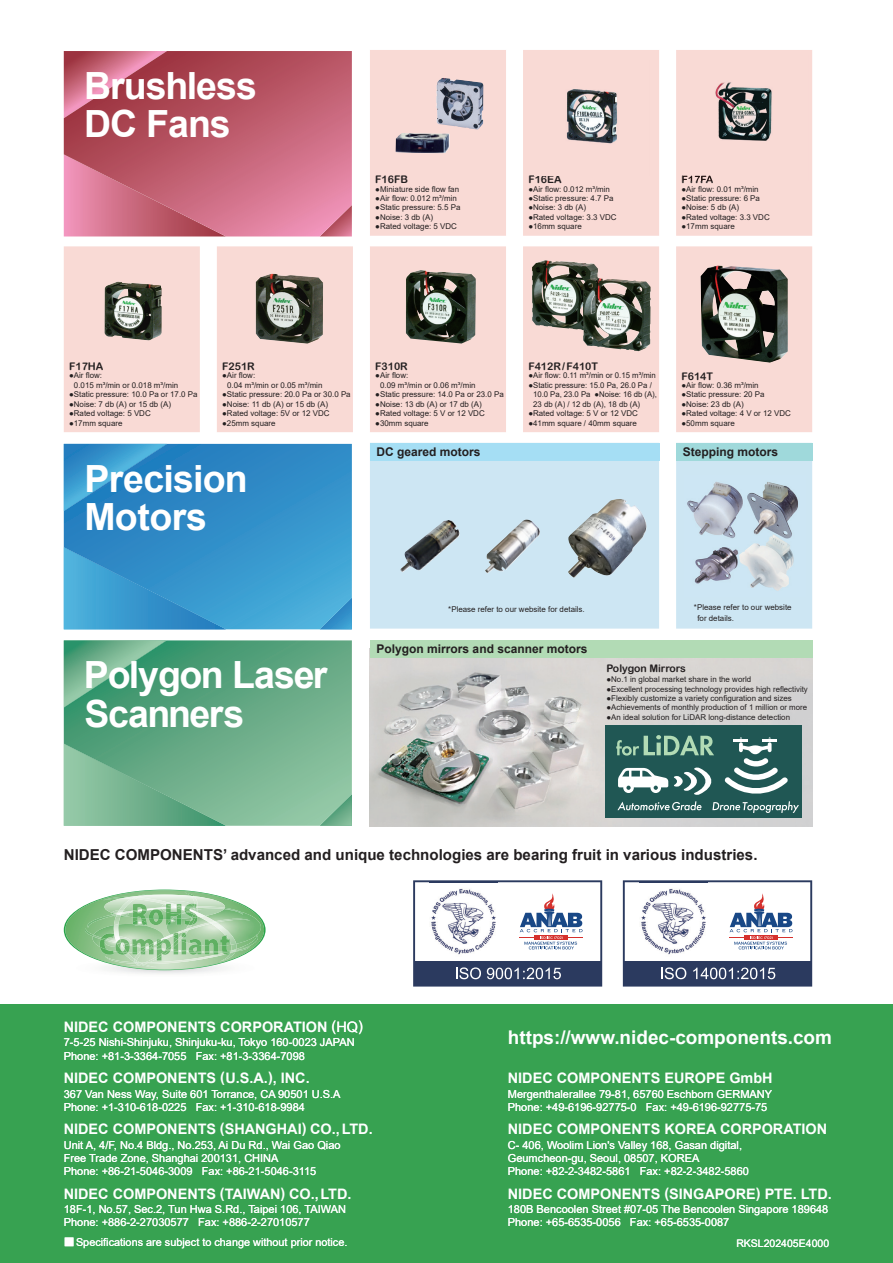
<style>
.page{position:relative;width:893px;height:1263px;background:#fff}
.page>*{position:absolute;margin:0;border:0;box-sizing:border-box;transform-origin:0 0}
.t1{font:700 37.5px/38.2px "Arial";letter-spacing:-.025em;color:#fff}
.t2{font:700 18.9px "Arial";color:#fff}
.t3{font:700 15.15px "Arial";color:#231f20}
.t4{font:700 14.4px "Arial";color:#fff}
.t5{font:700 12px "Arial";color:#231f20}
.t6{font:10.95px/13.2px "Arial";color:#fff}
.t7{font:10.8px "Arial";color:#fff}
.t8{font:10.5px "Arial Rounded MT Bold";color:#231f20}
.t9{font:10.5px "Arial";color:#fff}
.t10{font:7.95px/9.4px "Arial";color:#231f20}
.s1{font-weight:400}
.s2{font-family:"Koz Go Pr 6 N"}
</style>
<div class="page">
<svg style="left:64px;top:444px;width:288px;height:185px;background:#3593cb"></svg>
<svg style="left:64px;top:640px;width:288px;height:186px;background:#69ad88"></svg>
<img style="left:370px;top:657px;width:442px;height:169px">
<div style="left:606px;top:725px;width:196px;height:93px;background:#205754"></div>
<svg style="left:616px;top:735px;width:183px;height:78px"></svg>
<svg style="left:64px;top:50px;width:748px;height:382px;background:#ecc1c3"></svg>
<svg style="left:370px;top:443px;width:442px;height:186px;background:#d0e7f3"></svg>
<img style="left:396px;top:133px;width:53px;height:20px">
<img style="left:436px;top:78px;width:47px;height:52px">
<svg style="left:623px;top:880px;width:189px;height:106px"></svg>
<svg style="left:413px;top:880px;width:189px;height:106px"></svg>
<div style="left:370px;top:444px;width:289px;height:17px;background:#a5def4"></div>
<div style="left:676px;top:444px;width:136px;height:17px;background:#9fd9db"></div>
<img style="left:684px;top:476px;width:121px;height:120px">
<div style="left:370px;top:640px;width:442px;height:17px;background:#b2dbb5"></div>
<img style="left:485px;top:520px;width:55px;height:53px">
<img style="left:568px;top:499px;width:80px;height:79px">
<img style="left:400px;top:520px;width:60px;height:52px">
<img style="left:534px;top:60px;width:115px;height:115px">
<img style="left:683px;top:55px;width:125px;height:125px">
<img style="left:683px;top:176px;width:30px;height:4px">
<img style="left:105px;top:282px;width:57px;height:58px">
<img style="left:256px;top:274px;width:67px;height:70px">
<img style="left:406px;top:270px;width:70px;height:73px">
<img style="left:532px;top:260px;width:66px;height:70px">
<img style="left:583px;top:278px;width:68px;height:73px">
<img style="left:700px;top:266px;width:88px;height:97px">
<svg style="left:64px;top:889px;width:202px;height:81px"></svg>
<div style="left:0;top:1005px;width:893px;height:258px;background:#37a251"></div>
<h1 class="t1" style="left:84px;top:67px;width:174px">Brushless<br>DC Fans</h1>
<h3 class="t8" style="left:375px;top:173px;width:34px">F16FB</h3>
<p class="t10" style="left:375px;top:184px;width:85px">●Miniature side flow fan</p>
<p class="t10" style="left:375px;top:193px;width:83px">●Air flow: 0.012 m³/min</p>
<p class="t10" style="left:375px;top:203px;width:87px">●Static pressure: 5.5 Pa</p>
<p class="t10" style="left:375px;top:212px;width:59px">●Noise: 3 db (A)</p>
<p class="t10" style="left:375px;top:222px;width:83px">●Rated voltage: 5 VDC</p>
<h3 class="t8" style="left:528px;top:173px;width:35px">F16EA</h3>
<p class="t10" style="left:528px;top:184px;width:83px">●Air flow: 0.012 m³/min</p>
<p class="t10" style="left:528px;top:193px;width:87px">●Static pressure: 4.7 Pa</p>
<p class="t10" style="left:528px;top:203px;width:59px">●Noise: 3 db (A)</p>
<p class="t10" style="left:528px;top:212px;width:90px">●Rated voltage: 3.3 VDC</p>
<p class="t10" style="left:528px;top:222px;width:55px">●16mm square</p>
<h3 class="t8" style="left:681px;top:173px;width:33px">F17FA</h3>
<p class="t10" style="left:681px;top:184px;width:79px">●Air flow: 0.01 m³/min</p>
<p class="t10" style="left:681px;top:193px;width:80px">●Static pressure: 6 Pa</p>
<p class="t10" style="left:681px;top:203px;width:59px">●Noise: 5 db (A)</p>
<p class="t10" style="left:681px;top:212px;width:90px">●Rated voltage: 3.3 VDC</p>
<p class="t10" style="left:681px;top:222px;width:55px">●17mm square</p>
<h3 class="t8" style="left:69px;top:360px;width:36px">F17HA</h3>
<p class="t10" style="left:74px;top:371px;width:106px;text-indent:-5px">●Air flow:<br>0.015 m³/min or 0.018 m³/min</p>
<p class="t10" style="left:69px;top:390px;width:130px">●Static pressure: 10.0 Pa or 17.0 Pa</p>
<p class="t10" style="left:69px;top:399px;width:104px">●Noise: 7 db (A) or 15 db (A)</p>
<p class="t10" style="left:69px;top:409px;width:83px">●Rated voltage: 5 VDC</p>
<p class="t10" style="left:69px;top:418px;width:55px">●17mm square</p>
<h3 class="t8" style="left:222px;top:360px;width:34px">F251R</h3>
<p class="t10" style="left:227px;top:371px;width:97px;text-indent:-5px">●Air flow:<br>0.04 m³/min or 0.05 m³/min</p>
<p class="t10" style="left:222px;top:390px;width:130px">●Static pressure: 20.0 Pa or 30.0 Pa</p>
<p class="t10" style="left:222px;top:399px;width:107px">●Noise: 11 db (A) or 15 db (A)</p>
<p class="t10" style="left:222px;top:409px;width:109px">●Rated voltage: 5V or 12 VDC</p>
<p class="t10" style="left:222px;top:418px;width:55px">●25mm square</p>
<h1 class="t1" style="left:84px;top:460px;width:165px">Precision<br>Motors</h1>
<h3 class="t8" style="left:375px;top:360px;width:34px">F310R</h3>
<p class="t10" style="left:380px;top:371px;width:97px;text-indent:-5px">●Air flow:<br>0.09 m³/min or 0.06 m³/min</p>
<p class="t10" style="left:375px;top:390px;width:130px">●Static pressure: 14.0 Pa or 23.0 Pa</p>
<p class="t10" style="left:375px;top:399px;width:108px">●Noise: 13 db (A) or 17 db (A)</p>
<p class="t10" style="left:375px;top:409px;width:111px">●Rated voltage: 5 V or 12 VDC</p>
<p class="t10" style="left:375px;top:418px;width:55px">●30mm square</p>
<h3 class="t8" style="left:528px;top:360px;width:71px">F412R/F410T</h3>
<p class="t10" style="left:528px;top:371px;width:129px">●Air flow: 0.11 m³/min or 0.15 m³/min</p>
<p class="t10" style="left:533px;top:380px;width:125px;text-indent:-5px">●Static pressure: 15.0 Pa, 26.0 Pa /<br>10.0 Pa, 23.0 Pa ●Noise: 16 db (A),<br>23 db (A) / 12 db (A), 18 db (A)</p>
<p class="t10" style="left:528px;top:409px;width:111px">●Rated voltage: 5 V or 12 VDC</p>
<p class="t10" style="left:528px;top:418px;width:110px">●41mm square / 40mm square</p>
<h3 class="t8" style="left:681px;top:370px;width:33px">F614T</h3>
<p class="t10" style="left:681px;top:380px;width:79px">●Air flow: 0.36 m³/min</p>
<p class="t10" style="left:681px;top:390px;width:85px">●Static pressure: 20 Pa</p>
<p class="t10" style="left:681px;top:399px;width:64px">●Noise: 23 db (A)</p>
<p class="t10" style="left:681px;top:409px;width:111px">●Rated voltage: 4 V or 12 VDC</p>
<p class="t10" style="left:681px;top:418px;width:55px">●50mm square</p>
<h3 class="t5" style="left:377px;top:444px;width:106px">DC geared motors</h3>
<h3 class="t5" style="left:683px;top:444px;width:97px">Stepping motors</h3>
<p class="t10" style="left:448px;top:604px;width:138px">*Please refer to our website for details.</p>
<p class="t10" style="left:697px;top:602px;width:96px;line-height:10.6px;text-indent:-3px">*Please refer to our website for details.</p>
<h3 class="t5" style="left:377px;top:640px;width:212px">Polygon mirrors and scanner motors</h3>
<h1 class="t1" style="left:84px;top:656px;width:245px">Polygon Laser<br>Scanners</h1>
<h3 class="t8" style="left:606px;top:662px;width:81px">Polygon Mirrors</h3>
<p class="t10" style="left:606px;top:674px;width:146px">●No.1 in global market share in the world</p>
<p class="t10" style="left:606px;top:684px;width:203px">●Excellent processing technology provides high reflectivity</p>
<p class="t10" style="left:606px;top:693px;width:187px">●Flexibly customize a variety configuration and sizes</p>
<p class="t10" style="left:606px;top:703px;width:202px">●Achievements of monthly production of 1 million or more</p>
<p class="t10" style="left:606px;top:712px;width:185px">●An ideal solution for LiDAR long-distance detection</p>
<h3 class="t3" style="left:64px;top:844px;width:695px">NIDEC COMPONENTS’ advanced and unique technologies are bearing fruit in various industries.</h3>
<h3 class="t4" style="left:64px;top:1017px;width:301px">NIDEC COMPONENTS CORPORATION <span class="s1">(HQ)</span></h3>
<h3 class="t4" style="left:64px;top:1068px;width:247px">NIDEC COMPONENTS (U.S.A.), INC.</h3>
<h3 class="t4" style="left:64px;top:1119px;width:310px">NIDEC COMPONENTS (SHANGHAI) CO.,LTD.</h3>
<h3 class="t6" style="left:64px;top:1036px;width:292px">7-5-25 Nishi-Shinjuku, Shinjuku-ku, Tokyo 160-0023 JAPAN<br>Phone: +81-3-3364-7055 Fax: +81-3-3364-7098</h3>
<h3 class="t6" style="left:64px;top:1087px;width:278px">367 Van Ness Way, Suite 601 Torrance, CA 90501 U.S.A<br>Phone: +1-310-618-0225 Fax: +1-310-618-9984</h3>
<h3 class="t6" style="left:64px;top:1138px;width:278px">Unit A, 4/F, No.4 Bldg., No.253, Ai Du Rd., Wai Gao Qiao<br>Free Trade Zone, Shanghai 200131, CHINA<br>Phone: +86-21-5046-3009 Fax: +86-21-5046-3115</h3>
<h3 class="t4" style="left:64px;top:1183px;width:289px">NIDEC COMPONENTS (TAIWAN) CO.,LTD.</h3>
<h3 class="t6" style="left:64px;top:1203px;width:284px">18F-1, No.57, Sec.2, Tun Hwa S.Rd., Taipei 106, TAIWAN<br>Phone: +886-2-27030577 Fax: +886-2-27010577</h3>
<h3 class="t7" style="left:64px;top:1235px;width:285px"><span class="s2">■</span>Specifications are subject to change without prior notice.</h3>
<h2 class="t2" style="left:508px;top:1024px;width:326px">https://www.nidec-components.com</h2>
<h3 class="t4" style="left:508px;top:1068px;width:266px">NIDEC COMPONENTS EUROPE GmbH</h3>
<h3 class="t6" style="left:508px;top:1087px;width:266px">Mergenthalerallee 79-81, 65760 Eschborn GERMANY<br>Phone: +49-6196-92775-0 Fax: +49-6196-92775-75</h3>
<h3 class="t6" style="left:508px;top:1138px;width:243px">C- 406, Woolim Lion's Valley 168, Gasan digital,<br>Geumcheon-gu, Seoul, 08507, KOREA<br>Phone: +82-2-3482-5861 Fax: +82-2-3482-5860</h3>
<h3 class="t6" style="left:508px;top:1203px;width:322px">180B Bencoolen Street #07-05 The Bencoolen Singapore 189648<br>Phone: +65-6535-0056 Fax: +65-6535-0087</h3>
<h3 class="t4" style="left:508px;top:1119px;width:321px">NIDEC COMPONENTS KOREA CORPORATION</h3>
<h3 class="t4" style="left:508px;top:1183px;width:325px">NIDEC COMPONENTS (SINGAPORE) PTE. LTD.</h3>
<h3 class="t9" style="left:736px;top:1236px;width:94px">RKSL202405E4000</h3>
</div>
